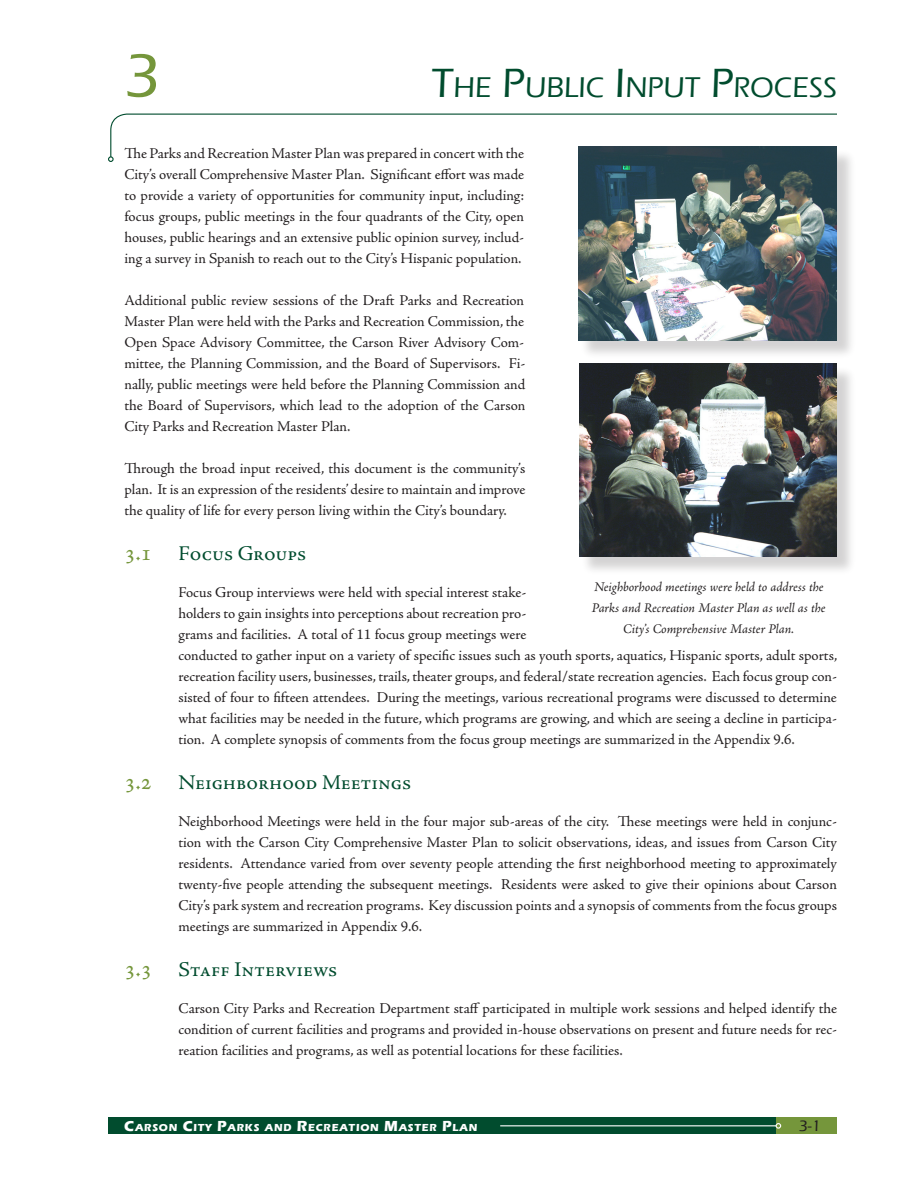
<style>
.page{position:relative;width:918px;height:1188px;background:#fff}
.page>*{position:absolute;margin:0;border:0;box-sizing:border-box;transform-origin:0 0}
.heading_1{font:500 63px "Eras ITC";color:#75963b}
.heading_1-2{font:500 29.4px "Eras ITC";color:#014c2e}
.heading_2{font:21px "Adobe Jenson Pro";color:#014c2e}
.t1{font:500 15.75px "Eras ITC";color:#231f20}
.P_text{font:15px/21px "Adobe Jenson Pro";letter-spacing:.01em;color:#231f20;text-align:justify}
.plain{font:15px/21px "Adobe Jenson Pro";letter-spacing:-.005em;color:#231f20;text-align:justify}
.captions{font:italic 13.5px/21px "Adobe Jenson Pro";letter-spacing:-.005em;color:#231f20;text-align:center}
.t2{font:700 10.5px "Eras ITC";letter-spacing:.07em;color:#fff}
.s1{font-size:42px}
.s2{font-size:24px;color:#75963b}
.s3{font-size:15px}
</style>
<div class="page">
<div style="left:772px;top:1118px;width:65px;height:16px;background:#75963b"></div>
<div style="left:108px;top:1118px;width:668px;height:16px;background:#014c2e"></div>
<hr style="left:500px;top:1125px;width:276px;height:1px;background:#fff">
<svg style="left:776px;top:1123px;width:5px;height:6px"></svg>
<div style="left:580px;top:148px;width:276px;height:212px;background:#231f20;opacity:.2"></div>
<img style="left:578px;top:162px;width:259px;height:179px">
<div style="left:581px;top:365px;width:276px;height:212px;background:#231f20;opacity:.2"></div>
<img style="left:579px;top:364px;width:258px;height:193px">
<svg style="left:108px;top:113px;width:730px;height:49px"></svg>
<p class="heading_1" style="left:124px;top:40px;width:37px">3</p>
<p class="heading_1-2" style="left:432px;top:70px;width:359px"><span class="s1">T</span>HE <span class="s1">P</span>UBLIC <span class="s1">I</span>NPUT <span class="s1">P</span>ROCESS</p>
<p class="plain" style="left:124px;top:143px;width:401px">The Parks and Recreation Master Plan was prepared in concert with the City’s overall Comprehensive Master Plan. Significant effort was made to provide a variety of opportunities for community input, including: focus groups, public meetings in the four quadrants of the City, open houses, public hearings and an extensive public opinion survey, includ&shy;ing a survey in Spanish to reach out to the City’s Hispanic population.</p>
<p class="plain" style="left:124px;top:290px;width:402px">Additional public review sessions of the Draft Parks and Recreation Master Plan were held with the Parks and Recreation Commission, the Open Space Advisory Committee, the Carson River Advisory Com&shy;mittee, the Planning Commission, and the Board of Supervisors. Fi&shy;nally, public meetings were held before the Planning Commission and the Board of Supervisors, which lead to the adoption of the Carson City Parks and Recreation Master Plan.</p>
<p class="plain" style="left:124px;top:458px;width:402px">Through the broad input received, this document is the community’s plan. It is an expression of the residents’ desire to maintain and improve the quality of life for every person living within the City’s boundary.</p>
<p class="heading_2" style="left:124px;top:541px;width:183px"><span class="s2">3.1</span> Focus Groups</p>
<p class="P_text" style="left:178px;top:582px;width:660px;text-align:left">Focus Group interviews were held with special interest stake-<br>holders to gain insights into perceptions about recreation pro-<br>grams and facilities. A total of 11 focus group meetings were<br>conducted to gather input on a variety of specific issues such as youth sports, aquatics, Hispanic sports, adult sports, recreation facility users, businesses, trails, theater groups, and federal/state recreation agencies. Each focus group con&shy;sisted of four to fifteen attendees. During the meetings, various recreational programs were discussed to determine what facilities may be needed in the future, which programs are growing, and which are seeing a decline in participa&shy;tion. A complete synopsis of comments from the focus group meetings are summarized in the Appendix 9.6.</p>
<p class="heading_2" style="left:124px;top:771px;width:288px"><span class="s2">3.2</span> Neighborhood Meetings</p>
<p class="P_text" style="left:178px;top:811px;width:660px">Neighborhood Meetings were held in the four major sub-areas of the city. These meetings were held in conjunc&shy;tion with the Carson City Comprehensive Master Plan to solicit observations, ideas, and issues from Carson City residents. Attendance varied from over seventy people attending the first neighborhood meeting to approximately twenty-five people attending the subsequent meetings. Residents were asked to give their opinions about Carson City’s park system and recreation programs. Key discussion points and a synopsis of comments from the focus groups meetings are summarized in Appendix 9.6.</p>
<p class="heading_2" style="left:124px;top:958px;width:214px"><span class="s2">3.3</span> Staff Interviews</p>
<p class="P_text" style="left:178px;top:998px;width:660px">Carson City Parks and Recreation Department staff participated in multiple work sessions and helped identify the condition of current facilities and programs and provided in-house observations on present and future needs for rec&shy;reation facilities and programs, as well as potential locations for these facilities.</p>
<p class="captions" style="left:592px;top:577px;width:235px">Neighborhood meetings were held to address the<br>Parks and Recreation Master Plan as well as the<br>City’s Comprehensive Master Plan.</p>
<p class="t2" style="left:124px;top:1122px;width:355px"><span class="s3">C</span>ARSON <span class="s3">C</span>ITY <span class="s3">P</span>ARKS AND <span class="s3">R</span>ECREATION <span class="s3">M</span>ASTER <span class="s3">P</span>LAN</p>
<p class="t1" style="left:799px;top:1117px;width:23px">3-1</p>
</div>
